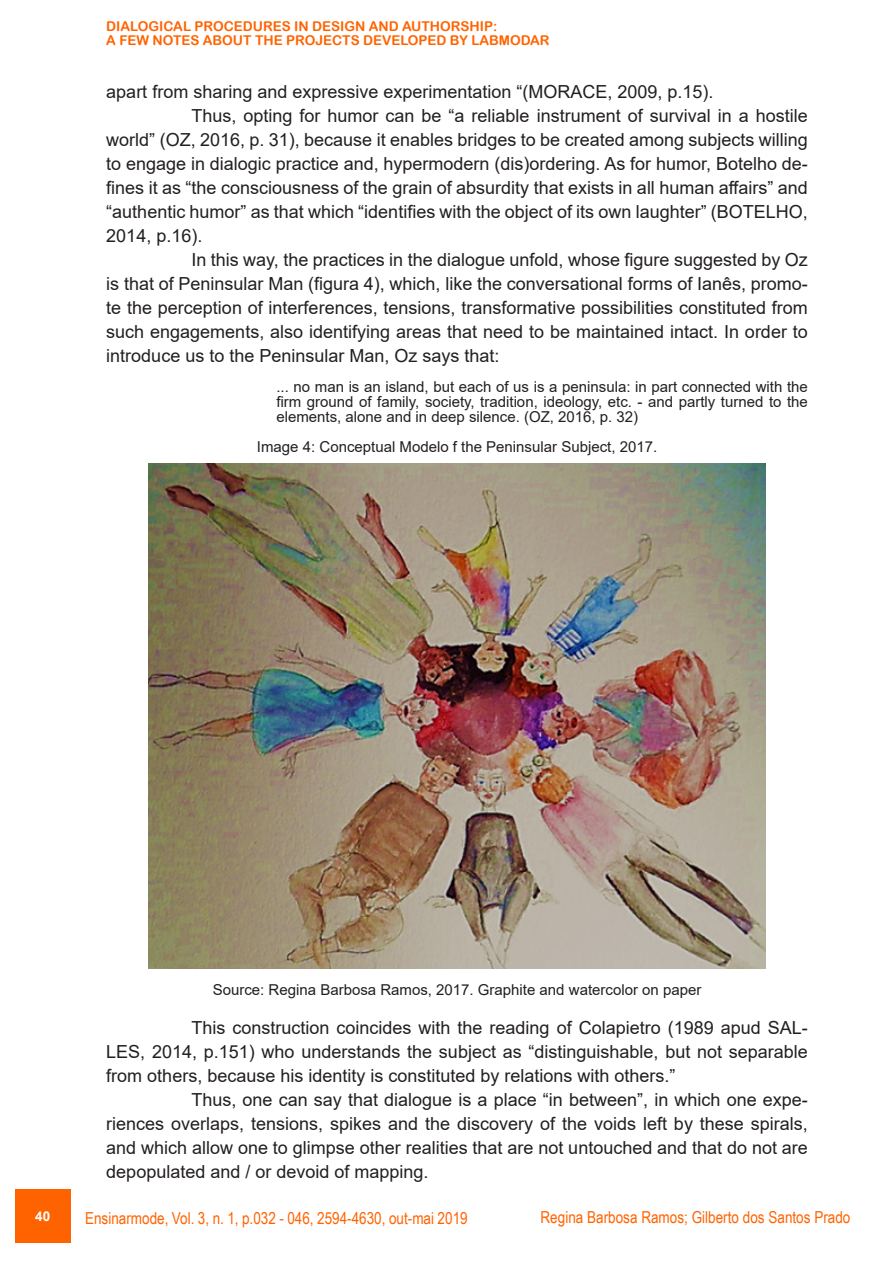
<style>
.page{position:relative;width:893px;height:1263px;background:#fff}
.page>*{position:absolute;margin:0;border:0;box-sizing:border-box;transform-origin:0 0}
.Corpo{font:18px/24px "Arial";color:#231f20;text-align:justify}
.t1{font:16.5px "Arial Narrow";color:#ff6300}
.Corpo-2{font:15px/15px "Arial";color:#231f20;text-align:justify}
.t2{font:13.5px/13.5px "Arial Rounded MT Bold";color:#ff6300}
.t3{font:700 13.5px "Arial";color:#fff}
</style>
<div class="page">
<div style="left:15px;top:1189px;width:55px;height:53px;background:#ff6300"></div>
<img style="left:149px;top:463px;width:616px;height:506px">
<p class="t2" style="left:106px;top:19px;width:445px">DIALOGICAL PROCEDURES IN DESIGN AND AUTHORSHIP:<br>A FEW NOTES ABOUT THE PROJECTS DEVELOPED BY LABMODAR</p>
<p class="Corpo" style="left:106px;top:80px;width:609px">apart from sharing and expressive experimentation “(MORACE, 2009, p.15).</p>
<p class="Corpo" style="left:106px;top:104px;width:703px;text-indent:85px">Thus, opting for humor can be “a reliable instrument of survival in a hostile world” (OZ, 2016, p. 31), because it enables bridges to be created among subjects willing to engage in dialogic practice and, hypermodern (dis)ordering. As for humor, Botelho de&shy;fines it as “the consciousness of the grain of absurdity that exists in all human affairs” and “authentic humor” as that which “identifies with the object of its own laughter” (BOTELHO, 2014, p.16).</p>
<p class="Corpo" style="left:106px;top:248px;width:703px;text-indent:85px">In this way, the practices in the dialogue unfold, whose figure suggested by Oz is that of Peninsular Man (figura 4), which, like the conversational forms of Ianês, promo&shy;te the perception of interferences, tensions, transformative possibilities constituted from such engagements, also identifying areas that need to be maintained intact. In order to introduce us to the Peninsular Man, Oz says that:</p>
<p class="Corpo-2" style="left:276px;top:379px;width:533px">... no man is an island, but each of us is a peninsula: in part connected with the firm ground of family, society, tradition, ideology, etc. - and partly turned to the elements, alone and in deep silence. (OZ, 2016, p. 32)</p>
<p class="Corpo-2" style="left:257px;top:439px;width:402px">Image 4: Conceptual Modelo f the Peninsular Subject, 2017.</p>
<p class="Corpo-2" style="left:213px;top:982px;width:490px">Source: Regina Barbosa Ramos, 2017. Graphite and watercolor on paper</p>
<p class="Corpo" style="left:106px;top:1016px;width:703px;text-indent:85px">This construction coincides with the reading of Colapietro (1989 apud SAL-LES, 2014, p.151) who understands the subject as “distinguishable, but not separable from others, because his identity is constituted by relations with others.”</p>
<p class="Corpo" style="left:106px;top:1088px;width:703px;text-indent:85px">Thus, one can say that dialogue is a place “in between”, in which one expe&shy;riences overlaps, tensions, spikes and the discovery of the voids left by these spirals, and which allow one to glimpse other realities that are not untouched and that do not are depopulated and / or devoid of mapping.</p>
<p class="t3" style="left:35px;top:1206px;width:20px">4040</p>
<p class="t1" style="left:85px;top:1206px;width:384px">Ensinarmode, Vol. 3, n. 1, p.032 - 046, 2594-4630, out-mai 2019</p>
<p class="t1" style="left:541px;top:1205px;width:311px">Regina Barbosa Ramos; Gilberto dos Santos Prado</p>
</div>
